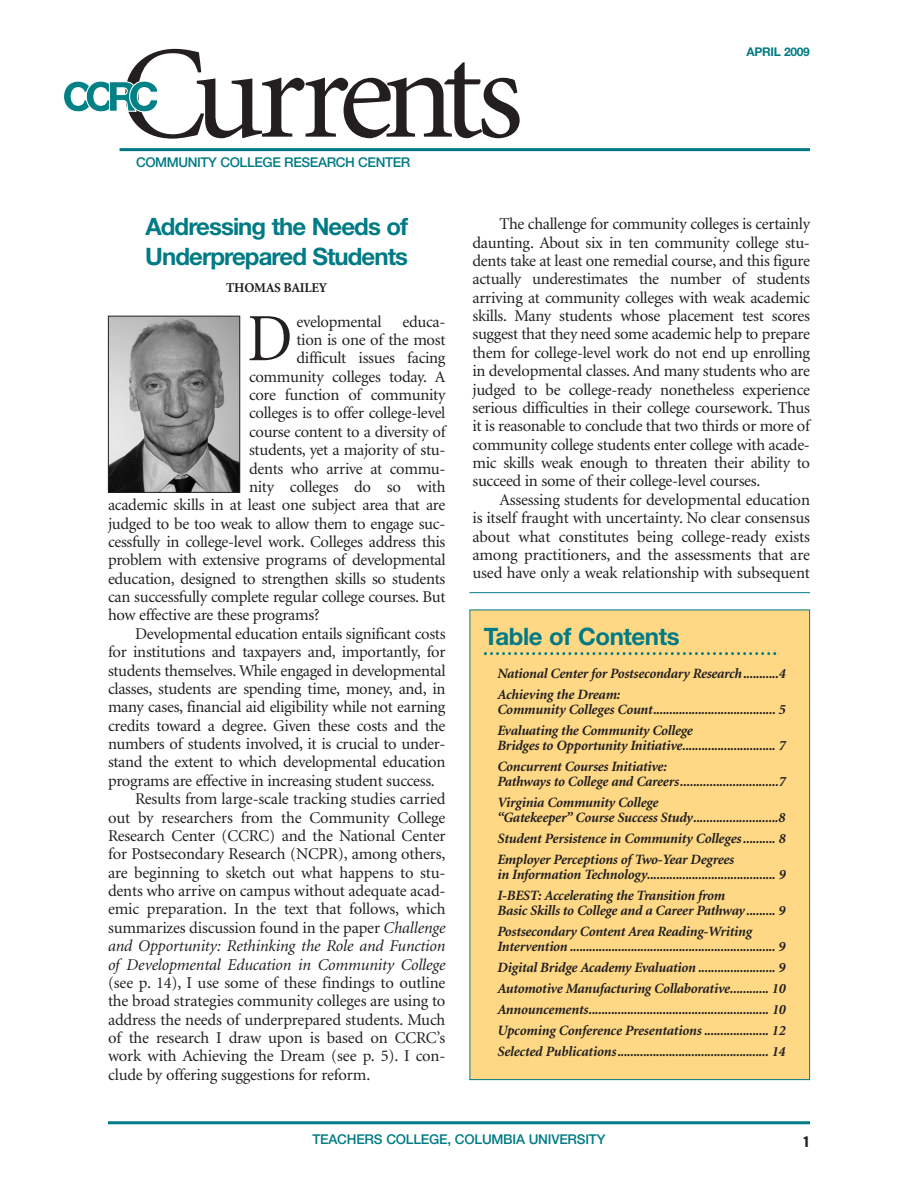
<style>
.page{position:relative;width:918px;height:1188px;background:#fff}
.page>*{position:absolute;margin:0;border:0;box-sizing:border-box;transform-origin:0 0}
.t1{font:132px "Minion";letter-spacing:-.085em;color:#231f20}
.t2{font:67.65px "Minion";color:#231f20;scale:.91 1}
.t3{font:700 24px/30px "Helvetica Neue";letter-spacing:-.04em;color:#007b85}
.t4{font:700 24px "Helvetica Neue";letter-spacing:-.015em;color:#007b85}
.t5{font:16.5px/18.3px "Minion";letter-spacing:-.02em;color:#231f20;text-align:justify}
.t6{font:italic 16.5px "Minion";letter-spacing:-.01em;color:#231f20}
.t7{font:italic 700 14.25px/21px "Minion";letter-spacing:-.02em;color:#231f20}
.t8{font:500 13.5px "Helvetica Neue";letter-spacing:-.015em;color:#007b85}
.t9{font:700 13.5px "Minion";letter-spacing:-.02em;color:#231f20}
.t10{font:13.5px "Helvetica Inserat";color:#231f20}
.t11{font:700 12px "Helvetica Neue";letter-spacing:-.02em;color:#007b85}
.s1{font-style:italic}
</style>
<div class="page">
<div style="left:470px;top:610px;width:340px;height:470px;background:#fed884"></div>
<div style="left:470px;top:610px;width:340px;height:470px;border:1px solid #007b85"></div>
<hr style="left:108px;top:1121px;width:702px;height:3px;background:#007b85">
<svg style="left:63px;top:81px;width:95px;height:31px"></svg>
<hr style="left:120px;top:148px;width:690px;height:3px;background:#007b85">
<hr style="left:470px;top:592px;width:340px;height:1px;background:#007b85">
<img style="left:110px;top:318px;width:128px;height:173px">
<div style="left:108px;top:316px;width:132px;height:177px;border:1px solid #231f20"></div>
<svg style="left:484px;top:652px;width:292px;height:3px"></svg>
<h1 class="t1" style="left:120px;top:43px;width:405px">Currents</h1>
<p class="t11" style="left:747px;top:47px;width:65px">APRIL 2009</p>
<p class="t8" style="left:136px;top:157px;width:276px">COMMUNITY COLLEGE RESEARCH CENTER</p>
<h3 class="t3" style="left:145px;top:213px;width:264px">Addressing the Needs of<br>Underprepared Students</h3>
<p class="t9" style="left:226px;top:282px;width:102px">THOMAS BAILEY</p>
<p class="t5" style="left:297px;top:313px;width:87px">evelopmental</p>
<p class="t5" style="left:403px;top:313px;width:45px">educa-</p>
<p class="t5" style="left:297px;top:332px;width:150px">tion is one of the most</p>
<p class="t5" style="left:297px;top:350px;width:150px">difficult issues facing</p>
<p class="t5" style="left:249px;top:369px;width:198px">community colleges today. A</p>
<p class="t5" style="left:249px;top:387px;width:198px">core function of community</p>
<p class="t5" style="left:249px;top:405px;width:198px">colleges is to offer college-level</p>
<p class="t5" style="left:249px;top:424px;width:198px">course content to a diversity of</p>
<p class="t5" style="left:249px;top:442px;width:198px">students, yet a majority of stu-</p>
<p class="t5" style="left:249px;top:460px;width:198px">dents who arrive at commu-</p>
<p class="t5" style="left:249px;top:479px;width:198px">nity colleges do so with</p>
<p class="t5" style="left:108px;top:497px;width:339px">academic skills in at least one subject area that are</p>
<p class="t5" style="left:108px;top:516px;width:339px">judged to be too weak to allow them to engage suc-</p>
<p class="t5" style="left:108px;top:534px;width:339px">cessfully in college-level work. Colleges address this</p>
<p class="t5" style="left:108px;top:552px;width:339px">problem with extensive programs of developmental</p>
<p class="t5" style="left:108px;top:571px;width:339px">education, designed to strengthen skills so students</p>
<p class="t5" style="left:108px;top:589px;width:339px">can successfully complete regular college courses. But</p>
<p class="t5" style="left:108px;top:607px;width:213px">how effective are these programs?</p>
<p class="t5" style="left:135px;top:626px;width:312px">Developmental education entails significant costs</p>
<p class="t5" style="left:108px;top:644px;width:339px">for institutions and taxpayers and, importantly, for</p>
<p class="t5" style="left:108px;top:663px;width:339px">students themselves. While engaged in developmental</p>
<p class="t5" style="left:108px;top:681px;width:339px">classes, students are spending time, money, and, in</p>
<p class="t5" style="left:108px;top:699px;width:339px">many cases, financial aid eligibility while not earning</p>
<p class="t5" style="left:108px;top:718px;width:339px">credits toward a degree. Given these costs and the</p>
<p class="t5" style="left:108px;top:736px;width:339px">numbers of students involved, it is crucial to under-</p>
<p class="t5" style="left:108px;top:754px;width:339px">stand the extent to which developmental education</p>
<p class="t5" style="left:108px;top:773px;width:328px">programs are effective in increasing student success.</p>
<p class="t5" style="left:135px;top:791px;width:312px">Results from large-scale tracking studies carried</p>
<p class="t5" style="left:108px;top:810px;width:339px">out by researchers from the Community College</p>
<p class="t5" style="left:108px;top:828px;width:339px">Research Center (CCRC) and the National Center</p>
<p class="t5" style="left:108px;top:846px;width:339px">for Postsecondary Research (NCPR), among others,</p>
<p class="t5" style="left:108px;top:865px;width:339px">are beginning to sketch out what happens to stu-</p>
<p class="t5" style="left:108px;top:883px;width:339px">dents who arrive on campus without adequate acad-</p>
<p class="t5" style="left:108px;top:901px;width:339px">emic preparation. In the text that follows, which</p>
<p class="t5" style="left:108px;top:920px;width:339px">summarizes discussion found in the paper <span class="s1">Challenge</span></p>
<p class="t6" style="left:108px;top:940px;width:339px">and Opportunity: Rethinking the Role and Function</p>
<p class="t6" style="left:108px;top:958px;width:339px">of Developmental Education in Community College</p>
<p class="t5" style="left:108px;top:975px;width:339px">(see p. 14), I use some of these findings to outline the broad strategies community colleges are using to address the needs of underprepared students. Much of the research I draw upon is based on CCRC’s work with Achieving the Dream (see p. 5). I con&shy;clude by offering suggestions for reform.</p>
<h2 class="t2" style="left:248px;top:312px;width:51px">D</h2>
<p class="t5" style="left:473px;top:216px;width:339px;text-indent:27px">The challenge for community colleges is certainly daunting. About six in ten community college stu&shy;dents take at least one remedial course, and this figure actually underestimates the number of students arriving at community colleges with weak academic skills. Many students whose placement test scores suggest that they need some academic help to prepare them for college-level work do not end up enrolling in developmental classes. And many students who are judged to be college-ready nonetheless experience serious difficulties in their college coursework. Thus it is reasonable to conclude that two thirds or more of community college students enter college with acade&shy;mic skills weak enough to threaten their ability to succeed in some of their college-level courses.</p>
<p class="t5" style="left:473px;top:492px;width:339px;text-indent:27px">Assessing students for developmental education is itself fraught with uncertainty. No clear consensus about what constitutes being college-ready exists among practitioners, and the assessments that are used have only a weak relationship with subsequent</p>
<h3 class="t4" style="left:484px;top:627px;width:197px">Table of Contents</h3>
<p class="t7" style="left:497px;top:664px;width:290px">National Center for Postsecondary Research...........4<br>Achieving the Dream:</p>
<p class="t7" style="left:497px;top:700px;width:290px">Community Colleges Count...................................... 5<br>Evaluating the Community College</p>
<p class="t7" style="left:497px;top:736px;width:290px">Bridges to Opportunity Initiative............................. 7<br>Concurrent Courses Initiative:</p>
<p class="t7" style="left:497px;top:772px;width:290px">Pathways to College and Careers..............................7<br>Virginia Community College</p>
<p class="t7" style="left:497px;top:808px;width:290px;text-align:justify">“Gatekeeper” Course Success Study..........................8<br>Student Persistence in Community Colleges .......... 8<br>Employer Perceptions of Two-Year Degrees</p>
<p class="t7" style="left:497px;top:865px;width:290px">in Information Technology........................................ 9<br>I-BEST: Accelerating the Transition from</p>
<p class="t7" style="left:497px;top:901px;width:290px">Basic Skills to College and a Career Pathway......... 9<br>Postsecondary Content Area Reading-Writing</p>
<p class="t7" style="left:497px;top:937px;width:290px;text-align:justify">Intervention ................................................................ 9<br>Digital Bridge Academy Evaluation ........................ 9<br>Automotive Manufacturing Collaborative............ 10<br>Announcements........................................................ 10<br>Upcoming Conference Presentations .................... 12<br>Selected Publications............................................... 14</p>
<p class="t8" style="left:312px;top:1134px;width:295px">TEACHERS COLLEGE, COLUMBIA UNIVERSITY</p>
<p class="t10" style="left:803px;top:1136px;width:8px">1</p>
</div>
